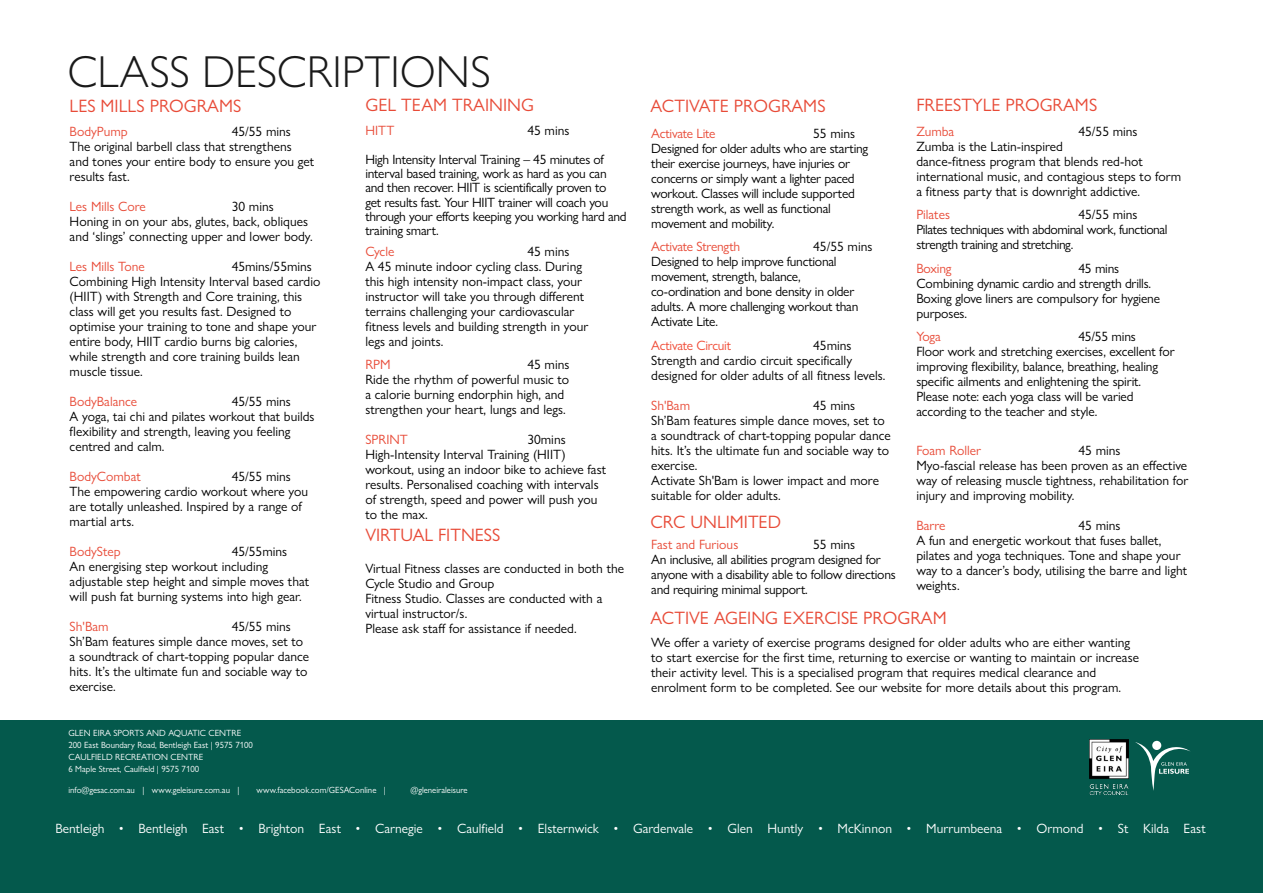
<style>
.page{position:relative;width:1263px;height:893px;background:#fff}
.page>*{position:absolute;margin:0;border:0;box-sizing:border-box;transform-origin:0 0}
.t1{font:300 45px "Gill Sans Nova";color:#1a1a1a}
.t2{font:18px "Gill Sans Nova";color:#e84b38}
.t3{font:13.5px/15px "Gill Sans Nova";color:#000}
.t4{font:13.5px/15px "Gill Sans Nova";letter-spacing:-.02em;color:#000}
.t5{font:13.5px "Gill Sans Nova";color:#e84b38}
.t6{font:13.5px "Gill Sans Nova";color:#fff}
.t7{font:13.5px/15px "Gill Sans Nova";letter-spacing:-.03em;color:#000}
.t8{font:13.5px "Gill Sans Nova";letter-spacing:-.02em;color:#e84b38}
.t9{font:13.5px "Gill Sans Nova";letter-spacing:-.02em;color:#f04c37}
.t10{font:9px/12px "Gill Sans Nova";color:#fff}
.s1{color:#000101}
</style>
<div class="page">
<div style="left:0;top:721px;width:1263px;height:172px;background:#04594c"></div>
<svg style="left:1135px;top:742px;width:56px;height:49px"></svg>
<img style="left:1090px;top:740px;width:38px;height:54px">
<h1 class="t1" style="left:68px;top:44px;width:424px">CLASS DESCRIPTIONS</h1>
<h2 class="t2" style="left:916px;top:94px;width:183px">FREESTYLE PROGRAMS</h2>
<h2 class="t2" style="left:366px;top:94px;width:170px">GEL TEAM TRAINING</h2>
<p class="t5" style="left:365px;top:122px;width:31px">HITT</p>
<h2 class="t2" style="left:70px;top:94px;width:173px">LES MILLS PROGRAMS</h2>
<h2 class="t2" style="left:651px;top:94px;width:177px">ACTIVATE PROGRAMS</h2>
<p class="t4" style="left:365px;top:115px;width:240px;line-height:29.2px;text-indent:162px">45 mins<br>High Intensity Interval Training – 45 minutes of</p>
<p class="t4" style="left:365px;top:166px;width:263px;line-height:14.2px">interval based training, work as hard as you can and then recover. HIIT is scientifically proven to<br>get results fast. Your HIIT trainer will coach you through your efforts keeping you working hard and training smart.</p>
<p class="t3" style="left:70px;top:123px;width:246px;text-indent:162px">45/55 mins<br>The original barbell class that strengthens<br>and tones your entire body to ensure you get results fast.</p>
<p class="t5" style="left:70px;top:198px;width:78px">Les Mills Core</p>
<p class="t5" style="left:916px;top:123px;width:39px">Zumba</p>
<p class="t3" style="left:1078px;top:123px;width:61px">45/55 mins</p>
<p class="t3" style="left:916px;top:138px;width:266px">Zumba is the Latin-inspired<br>dance-fitness program that blends red-hot international music, and contagious steps to form a fitness party that is downright addictive.</p>
<p class="t5" style="left:916px;top:206px;width:35px">Pilates</p>
<p class="t5" style="left:70px;top:123px;width:59px">BodyPump</p>
<p class="t8" style="left:651px;top:125px;width:66px">Activate Lite</p>
<p class="t4" style="left:651px;top:126px;width:218px;text-indent:162px">55 mins Designed for older adults who are starting their exercise journeys, have injuries or concerns or simply want a lighter paced workout. Classes will include supported strength work, as well as functional movement and mobility.</p>
<p class="t8" style="left:651px;top:239px;width:91px">Activate Strength</p>
<p class="t3" style="left:70px;top:198px;width:244px;text-indent:162px">30 mins<br>Honing in on your abs, glutes, back, obliques and ‘slings’ connecting upper and lower body.</p>
<p class="t5" style="left:70px;top:258px;width:77px">Les Mills Tone</p>
<p class="t7" style="left:916px;top:207px;width:253px;text-indent:162px">45/55 mins<br>Pilates techniques with abdominal work, functional strength training and stretching.</p>
<p class="t5" style="left:916px;top:260px;width:37px">Boxing</p>
<p class="t4" style="left:651px;top:239px;width:223px;text-indent:162px">45/55 mins<br>Designed to help improve functional movement, strength, balance, co-ordination and bone density in older adults. A more challenging workout than<br>Activate Lite.</p>
<p class="t9" style="left:651px;top:337px;width:81px">Activate Circuit</p>
<p class="t3" style="left:365px;top:243px;width:225px;text-indent:162px">45 mins<br>A 45 minute indoor cycling class. During this high intensity non-impact class, your instructor will take you through different terrains challenging your cardiovascular fitness levels and building strength in your legs and joints.</p>
<p class="t5" style="left:365px;top:356px;width:27px">RPM</p>
<p class="t5" style="left:365px;top:243px;width:31px">Cycle</p>
<p class="t3" style="left:70px;top:258px;width:252px;text-indent:162px">45mins/55mins Combining High Intensity Interval based cardio (HIIT) with Strength and Core training, this class will get you results fast. Designed to optimise your training to tone and shape your entire body, HIIT cardio burns big calories, while strength and core training builds lean muscle tissue.</p>
<p class="t5" style="left:70px;top:393px;width:69px">BodyBalance</p>
<p class="t3" style="left:916px;top:260px;width:245px;text-indent:162px">45 mins<br>Combining dynamic cardio and strength drills.<br>Boxing glove liners are compulsory for hygiene purposes.</p>
<p class="t5" style="left:916px;top:328px;width:26px">Yoga</p>
<p class="t3" style="left:916px;top:329px;width:260px;text-indent:162px">45/55 mins<br>Floor work and stretching exercises, excellent for improving flexibility, balance, breathing, healing specific ailments and enlightening the spirit.<br>Please note: each yoga class will be varied according to the teacher and style.</p>
<p class="t5" style="left:916px;top:442px;width:66px">Foam Roller</p>
<p class="t3" style="left:651px;top:338px;width:236px;text-indent:162px">45mins<br>Strength and cardio circuit specifically designed for older adults of all fitness levels.</p>
<p class="t5" style="left:651px;top:397px;width:40px">Sh'Bam</p>
<p class="t3" style="left:365px;top:357px;width:206px;text-indent:162px">45 mins<br>Ride the rhythm of powerful music to a calorie burning endorphin high, and strengthen your heart, lungs and legs.</p>
<p class="t5" style="left:365px;top:431px;width:44px">SPRINT</p>
<p class="t3" style="left:70px;top:393px;width:246px;text-indent:162px"><span class="s1">45/5</span>5 mins<br>A yoga, tai chi and pilates workout that builds flexibility and strength, leaving you feeling centred and calm.</p>
<p class="t5" style="left:70px;top:468px;width:73px">BodyCombat</p>
<p class="t3" style="left:651px;top:398px;width:241px;text-indent:162px">45 mins<br>Sh’Bam features simple dance moves, set to a soundtrack of chart-topping popular dance hits. It’s the ultimate fun and sociable way to exercise.<br>Activate Sh'Bam is lower impact and more suitable for older adults.</p>
<p class="t3" style="left:365px;top:432px;width:242px;text-indent:162px">30mins<br>High-Intensity Interval Training (HIIT) workout, using an indoor bike to achieve fast results. Personalised coaching with intervals of strength, speed and power will push you to the max.</p>
<p class="t3" style="left:916px;top:442px;width:274px;text-indent:162px">45 mins<br>Myo-fascial release has been proven as an effective way of releasing muscle tightness, rehabilitation for injury and improving mobility.</p>
<p class="t5" style="left:916px;top:517px;width:31px">Barre</p>
<p class="t3" style="left:70px;top:468px;width:240px;text-indent:162px">45/55 mins<br>The empowering cardio workout where you are totally unleashed. Inspired by a range of martial arts.</p>
<p class="t5" style="left:70px;top:543px;width:53px">BodyStep</p>
<h2 class="t2" style="left:651px;top:511px;width:132px">CRC UNLIMITED</h2>
<p class="t3" style="left:916px;top:517px;width:272px;text-indent:162px">45 mins<br>A fun and energetic workout that fuses ballet, pilates and yoga techniques. Tone and shape your way to a dancer’s body, utilising the barre and light weights.</p>
<h2 class="t2" style="left:365px;top:524px;width:137px">VIRTUAL FITNESS</h2>
<p class="t3" style="left:365px;top:561px;width:260px">Virtual Fitness classes are conducted in both the Cycle Studio and Group<br>Fitness Studio. Classes are conducted with a virtual instructor/s.<br>Please ask staff for assistance if needed.</p>
<p class="t4" style="left:651px;top:537px;width:246px;text-indent:162px">55 mins<br>An inclusive, all abilities program designed for anyone with a disability able to follow directions and requiring minimal support.</p>
<p class="t5" style="left:651px;top:536px;width:89px">Fast and Furious</p>
<p class="t3" style="left:70px;top:543px;width:241px;text-indent:162px">45/55mins<br>An energising step workout including adjustable step height and simple moves that will push fat burning systems into high gear.</p>
<p class="t5" style="left:70px;top:618px;width:40px">Sh'Bam</p>
<h2 class="t2" style="left:651px;top:606px;width:298px">ACTIVE AGEING EXERCISE PROGRAM</h2>
<p class="t3" style="left:651px;top:634px;width:489px">We offer a variety of exercise programs designed for older adults who are either wanting to start exercise for the first time, returning to exercise or wanting to maintain or increase their activity level. This is a specialised program that requires medical clearance and enrolment form to be completed. See our website for more details about this program.</p>
<p class="t3" style="left:70px;top:618px;width:241px;text-indent:162px">45/55 mins<br>Sh’Bam features simple dance moves, set to a soundtrack of chart-topping popular dance hits. It’s the ultimate fun and sociable way to exercise.</p>
<p class="t10" style="left:68px;top:727px;width:186px">GLEN EIRA SPORTS AND AQUATIC CENTRE 200 East Boundary Road, Bentleigh East | 9575 7100<br>CAULFIELD RECREATION CENTRE<br>6 Maple Street, Caulfield | 9575 7100</p>
<p class="t10" style="left:68px;top:784px;width:172px">info@gesac.com.au | www.geleisure.com.au |</p>
<p class="t10" style="left:257px;top:784px;width:131px">www.facebook.com/GESAConline |</p>
<p class="t10" style="left:410px;top:784px;width:59px">@gleneiraleisure</p>
<p class="t6" style="left:56px;top:820px;width:1152px">Bentleigh • Bentleigh East • Brighton East • Carnegie • Caulfield • Elsternwick • Gardenvale • Glen Huntly • McKinnon • Murrumbeena • Ormond • St Kilda East</p>
</div>
